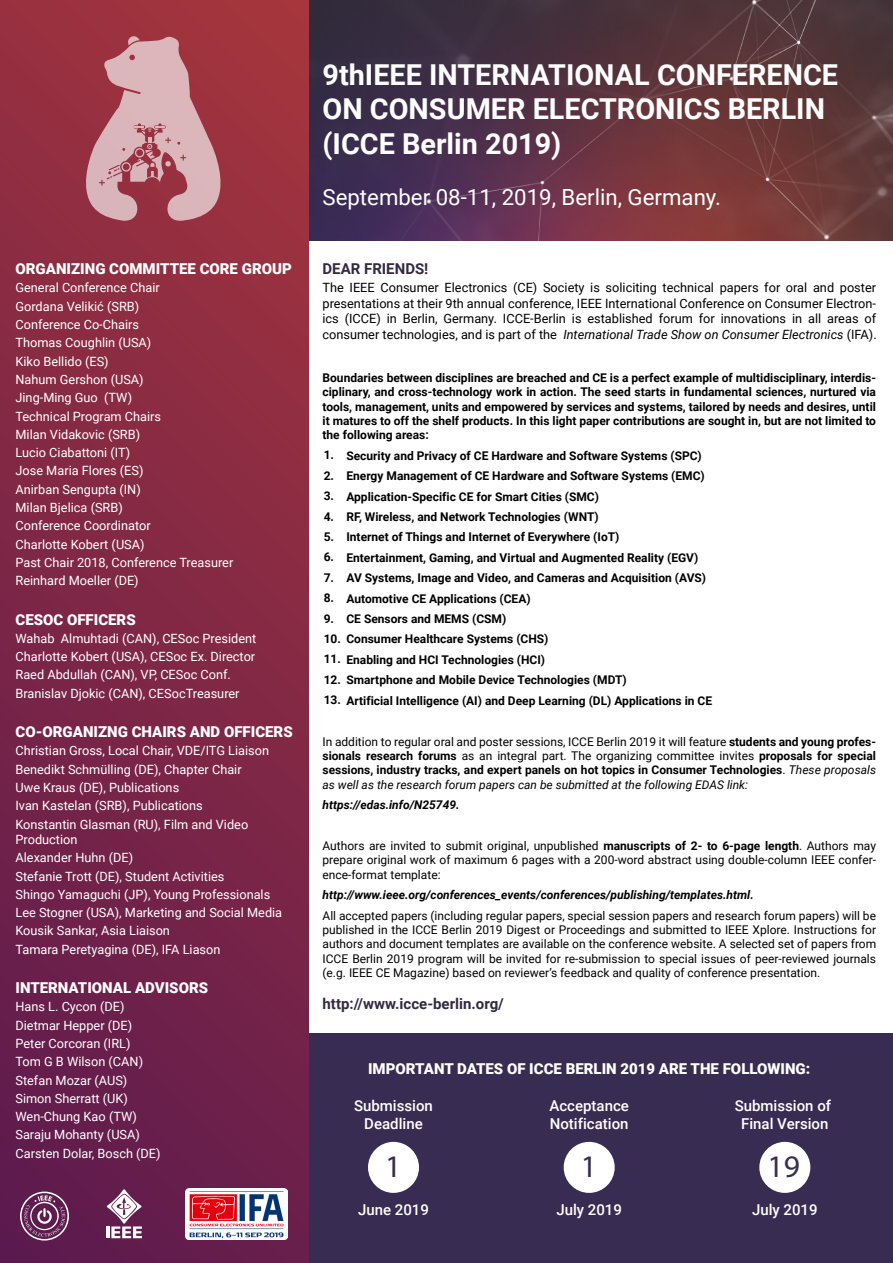
<style>
.page{position:relative;width:893px;height:1263px;background:#fff}
.page>*{position:absolute;margin:0;border:0;box-sizing:border-box;transform-origin:0 0}
.t1{font:31.5px "Myriad Pro";color:#382c52}
.t2{font:700 28.8px/34.5px "Roboto";color:#fff}
.t3{font:22.2px "Roboto";color:#fff}
.t4{font:900 15px "Roboto";color:#fff}
.t5{font:500 15px/18px "Roboto";color:#fff;text-align:center}
.t6{font:700 15px "Roboto";color:#352942}
.t7{font:12.75px/18.3px "Roboto";color:#fff}
.t8{font:12.75px/15.6px "Roboto";color:#000;text-align:justify}
.t9{font:700 12px/20.4px "Roboto";color:#000;text-align:justify}
.t10{font:12px/14.4px "Roboto";color:#000;text-align:justify}
.t11{font:italic 700 12px "Roboto";color:#000}
.s1{font-style:italic}
.s2{font-weight:400}
.s3{font-weight:400;font-style:italic}
.s4{font-weight:700}
</style>
<div class="page">
<img style="left:309px;top:0;width:584px;height:240px">
<svg style="left:0;top:0;width:309px;height:1263px;background:#7f2745"></svg>
<div style="left:309px;top:1033px;width:584px;height:230px;background:#382c52"></div>
<svg style="left:86px;top:36px;width:134px;height:185px;background:#bf7d87"></svg>
<svg style="left:20px;top:1191px;width:49px;height:49px;background:#824e75"></svg>
<hr style="left:106px;top:1226px;width:4px;height:12px;background:#fff">
<svg style="left:107px;top:1189px;width:35px;height:49px"></svg>
<img style="left:186px;top:1188px;width:101px;height:52px">
<div style="left:368px;top:1142px;width:51px;height:51px;background:#fff;border-radius:50%"></div>
<div style="left:564px;top:1142px;width:51px;height:51px;background:#fff;border-radius:50%"></div>
<div style="left:759px;top:1142px;width:51px;height:51px;background:#fff;border-radius:50%"></div>
<p class="t4" style="left:15px;top:258px;width:278px">ORGANIZING COMMITTEE CORE GROUP</p>
<p class="t7" style="left:16px;top:278px;width:219px">General Conference Chair<br>Gordana Velikić (SRB)<br>Conference Co-Chairs<br>Thomas Coughlin (USA)<br>Kiko Bellido (ES)<br>Nahum Gershon (USA)<br>Jing-Ming Guo (TW)<br>Technical Program Chairs<br>Milan Vidakovic (SRB)<br>Lucio Ciabattoni (IT)<br>Jose Maria Flores (ES)<br>Anirban Sengupta (IN)<br>Milan Bjelica (SRB)<br>Conference Coordinator<br>Charlotte Kobert (USA)<br>Past Chair 2018, Conference Treasurer<br>Reinhard Moeller (DE)</p>
<p class="t4" style="left:16px;top:609px;width:122px">CESOC OFFICERS</p>
<p class="t7" style="left:16px;top:629px;width:242px">Wahab Almuhtadi (CAN), CESoc President Charlotte Kobert (USA), CESoc Ex. Director Raed Abdullah (CAN), VP, CESoc Conf.<br>Branislav Djokic (CAN), CESocTreasurer</p>
<p class="t4" style="left:16px;top:721px;width:279px">CO-ORGANIZNG CHAIRS AND OFFICERS</p>
<p class="t7" style="left:16px;top:741px;width:255px">Christian Gross, Local Chair, VDE/ITG Liaison Benedikt Schmülling (DE), Chapter Chair Uwe Kraus (DE), Publications<br>Ivan Kastelan (SRB), Publications<br>Konstantin Glasman (RU), Film and Video</p>
<p class="t7" style="left:16px;top:830px;width:268px">Production<br>Alexander Huhn (DE)<br>Stefanie Trott (DE), Student Activities<br>Shingo Yamaguchi (JP), Young Professionals<br>Lee Stogner (USA), Marketing and Social Media<br>Kousik Sankar, Asia Liaison<br>Tamara Peretyagina (DE), IFA Liason</p>
<p class="t4" style="left:16px;top:977px;width:194px">INTERNATIONAL ADVISORS</p>
<p class="t7" style="left:16px;top:997px;width:147px">Hans L. Cycon (DE)<br>Dietmar Hepper (DE)<br>Peter Corcoran (IRL)<br>Tom G B Wilson (CAN)<br>Stefan Mozar (AUS)<br>Simon Sherratt (UK)<br>Wen-Chung Kao (TW)<br>Saraju Mohanty (USA)<br>Carsten Dolar, Bosch (DE)</p>
<h2 class="t2" style="left:322px;top:56px;width:517px">9thIEEE INTERNATIONAL CONFERENCE<br>ON CONSUMER ELECTRONICS BERLIN (ICCE Berlin 2019)</h2>
<h3 class="t3" style="left:322px;top:181px;width:400px">September 08-11, 2019, Berlin, Germany.</h3>
<p class="t6" style="left:322px;top:258px;width:107px">DEAR FRIENDS!</p>
<p class="t8" style="left:322px;top:280px;width:556px">The IEEE Consumer Electronics (CE) Society is soliciting technical papers for oral and poster presentations at their 9th annual conference, IEEE International Conference on Consumer Electron&shy;ics (ICCE) in Berlin, Germany. ICCE-Berlin is established forum for innovations in all areas of consumer technologies, and is part of the <span class="s1">International Trade Show on Consumer Electronics</span> (IFA).</p>
<p class="t9" style="left:322px;top:370px;width:555px;line-height:14.4px">Boundaries between disciplines are breached and CE is a perfect example of multidisciplinary, interdis&shy;ciplinary, and cross-technology work in action. The seed starts in fundamental sciences, nurtured via tools, management, units and empowered by services and systems, tailored by needs and desires, until it matures to off the shelf products. In this light paper contributions are sought in, but are not limited to the following areas:</p>
<p class="t9" style="left:346px;top:445px;width:367px;text-align:left">Security and Privacy of CE Hardware and Software Systems (SPC)<br>Energy Management of CE Hardware and Software Systems (EMC)<br>Application-Specific CE for Smart Cities (SMC)<br>RF, Wireless, and Network Technologies (WNT)<br>Internet of Things and Internet of Everywhere (IoT)<br>Entertainment, Gaming, and Virtual and Augmented Reality (EGV)<br>AV Systems, Image and Video, and Cameras and Acquisition (AVS)<br>Automotive CE Applications (CEA)<br>CE Sensors and MEMS (CSM)<br>Consumer Healthcare Systems (CHS)<br>Enabling and HCI Technologies (HCI)<br>Smartphone and Mobile Device Technologies (MDT)<br>Artificial Intelligence (AI) and Deep Learning (DL) Applications in CE</p>
<p class="t9" style="left:322px;top:733px;width:555px;line-height:14.4px"><span class="s2">In addition to regular oral and poster sessions, ICCE Berlin 2019 it will feature</span> students and young profes&shy;sionals research forums <span class="s2">as an integral part. The organizing committee invites</span> proposals for special sessions, industry tracks, and expert panels on hot topics in Consumer Technologies<span class="s2">.</span> <span class="s3">These proposals as well as the research forum papers can be submitted at the following EDAS link:</span></p>
<p class="t11" style="left:322px;top:796px;width:139px">https://edas.info/N25749.</p>
<p class="t10" style="left:322px;top:838px;width:555px">Authors are invited to submit original, unpublished <span class="s4">manuscripts of 2- to 6-page length</span>. Authors may prepare original work of maximum 6 pages with a 200-word abstract using double-column IEEE confer&shy;ence-format template:</p>
<p class="t11" style="left:322px;top:886px;width:433px">http://www.ieee.org/conferences_events/conferences/publishing/templates.html.</p>
<p class="t10" style="left:322px;top:907px;width:555px">All accepted papers (including regular papers, special session papers and research forum papers) will be published in the ICCE Berlin 2019 Digest or Proceedings and submitted to IEEE Xplore. Instructions for authors and document templates are available on the conference website. A selected set of papers from ICCE Berlin 2019 program will be invited for re-submission to special issues of peer-reviewed journals (e.g. IEEE CE Magazine) based on reviewer’s feedback and quality of conference presentation.</p>
<p class="t6" style="left:322px;top:993px;width:183px">http://www.icce-berlin.org/</p>
<p class="t9" style="left:324px;top:444px;width:19px;text-align:left">1.<br>2.<br>3.<br>4.<br>5.<br>6.<br>7.<br>8.<br>9.<br>10.<br>11.<br>12.<br>13.</p>
<p class="t4" style="left:368px;top:1058px;width:444px">IMPORTANT DATES OF ICCE BERLIN 2019 ARE THE FOLLOWING:</p>
<p class="t5" style="left:354px;top:1096px;width:80px">Submission<br>Deadline</p>
<p class="t5" style="left:549px;top:1096px;width:81px;text-align:left">Acceptance<br>Notification</p>
<p class="t5" style="left:735px;top:1096px;width:98px">Submission of<br>Final Version</p>
<h1 class="t1" style="left:385px;top:1147px;width:18px">1</h1>
<h1 class="t1" style="left:581px;top:1147px;width:18px">1</h1>
<h1 class="t1" style="left:768px;top:1147px;width:34px">19</h1>
<p class="t5" style="left:358px;top:1200px;width:72px">June 2019</p>
<p class="t5" style="left:556px;top:1200px;width:67px">July 2019</p>
<p class="t5" style="left:752px;top:1200px;width:67px">July 2019</p>
</div>
